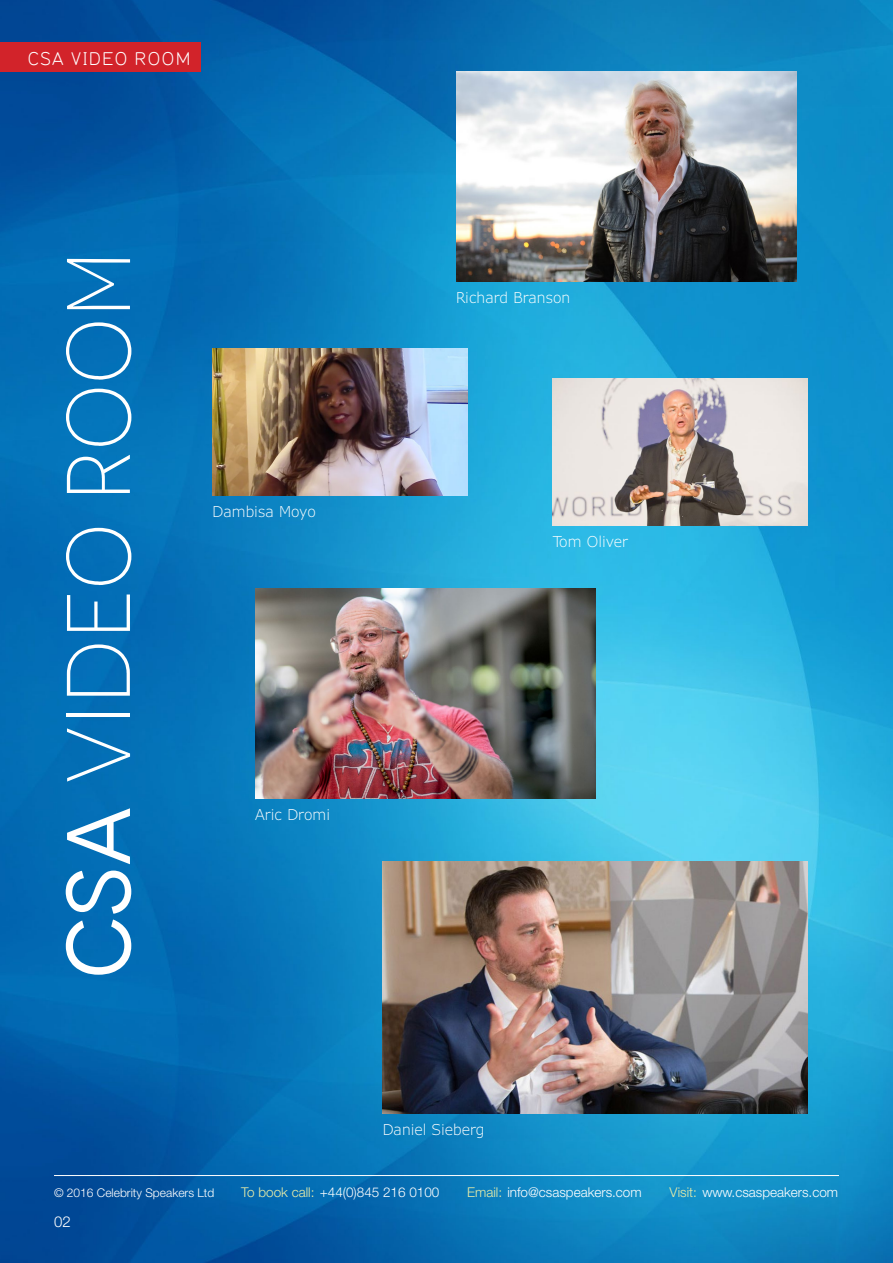
<style>
.page{position:relative;width:893px;height:1263px;background:#fff}
.page>*{position:absolute;margin:0;border:0;box-sizing:border-box;transform-origin:0 0}
.t1{font:300 90px "Novecento";letter-spacing:.01em;color:#fff}
.t2{font:18px "Typ 1451";letter-spacing:.05em;color:#fff}
.t3{font:300 15px "Verdana Pro";color:#fff}
.t4{font:300 15px "Helvetica Neue";color:#fff}
.t5{font:300 13.5px "Helvetica Neue";color:#fff}
.t6{font:300 12px "Helvetica Neue";color:#fff}
.s1{font-weight:400}
.s2{color:#e9eda8}
</style>
<div class="page">
<img style="left:0;top:0;width:893px;height:1263px">
<hr style="left:54px;top:1175px;width:785px;height:1px;background:#fff">
<img style="left:213px;top:349px;width:255px;height:147px">
<img style="left:456px;top:71px;width:340px;height:210px">
<img style="left:255px;top:588px;width:340px;height:210px">
<img style="left:383px;top:861px;width:425px;height:252px">
<img style="left:553px;top:378px;width:255px;height:147px">
<div style="left:0;top:42px;width:200px;height:30px;background:#d2232a"></div>
<h2 class="t2" style="left:28px;top:46px;width:164px">CSA VIDEO ROOM</h2>
<h1 class="t1" style="left:47px;top:978px;width:730px;rotate:-90deg"><span class="s1">CSA</span> VIDEO ROOM</h1>
<p class="t3" style="left:213px;top:502px;width:105px">Dambisa Moyo</p>
<p class="t3" style="left:255px;top:805px;width:76px">Aric Dromi</p>
<p class="t3" style="left:456px;top:288px;width:116px">Richard Branson</p>
<p class="t3" style="left:553px;top:532px;width:77px">Tom Oliver</p>
<p class="t3" style="left:383px;top:1120px;width:103px">Daniel Sieberg</p>
<p class="t6" style="left:54px;top:1185px;width:162px">© 2016 Celebrity Speakers Ltd</p>
<p class="t5" style="left:241px;top:1184px;width:200px"><span class="s2">To book call:</span> +44(0)845 216 0100</p>
<p class="t5" style="left:467px;top:1184px;width:176px"><span class="s2">Email:</span> info@csaspeakers.com</p>
<p class="t5" style="left:670px;top:1184px;width:170px"><span class="s2">Visit:</span> www.csaspeakers.com</p>
<p class="t4" style="left:54px;top:1212px;width:18px">02</p>
</div>
